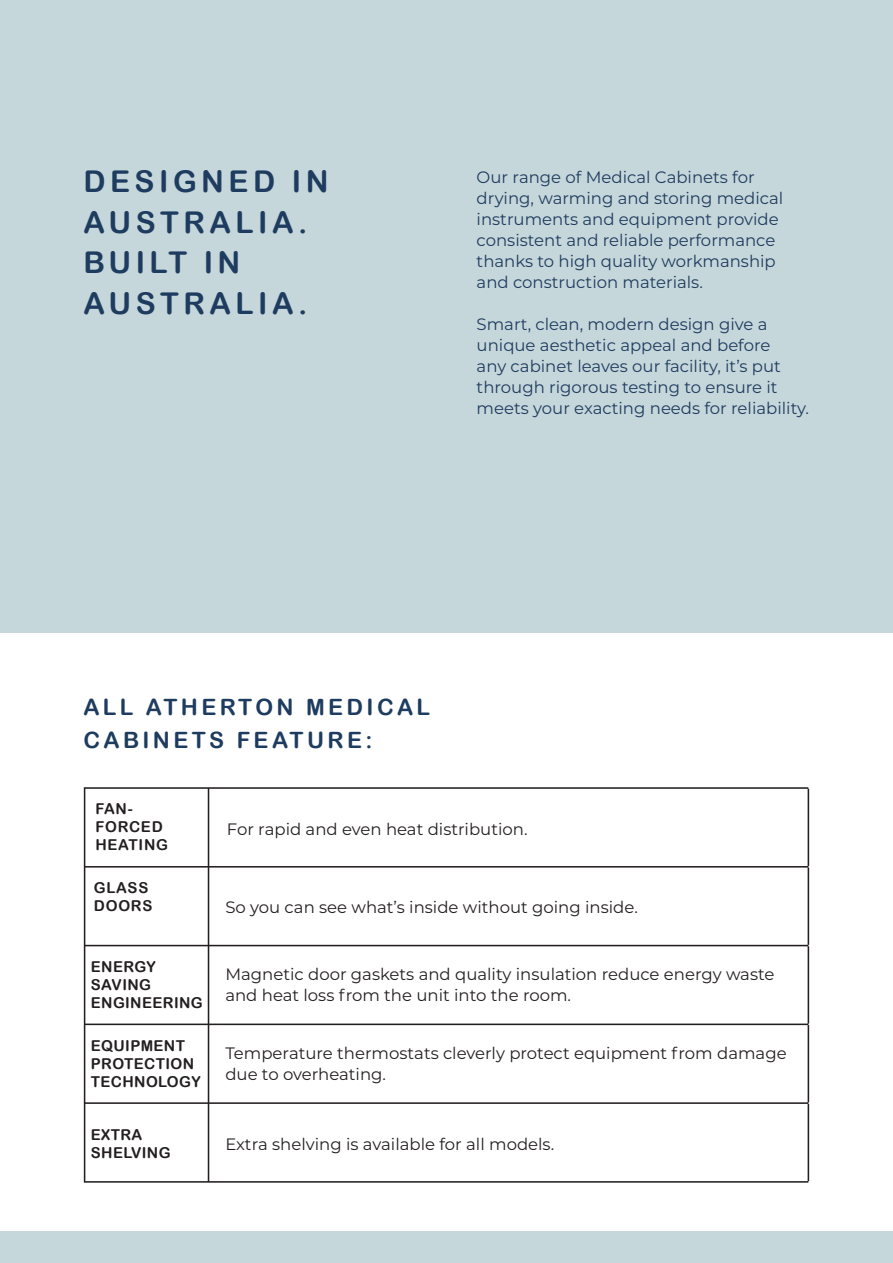
<style>
.page{position:relative;width:893px;height:1263px;background:#fff}
.page>*{position:absolute;margin:0;border:0;box-sizing:border-box;transform-origin:0 0}
.t1{font:30px/40.5px "Arial Rounded MT Bold";letter-spacing:.15em;color:#1e3c5f}
.t2{font:22.5px/33px "Arial Rounded MT Bold";letter-spacing:.15em;color:#1e3c5f}
.t3{font:16.5px/21px "Montserrat";color:#1e3c5f}
.t4{font:16.5px/21px "Montserrat";color:#231f20}
.t5{font:15px/18px "Arial Rounded MT Bold";letter-spacing:.025em;color:#231f20}
.t6{font:15px/18px "Arial Rounded MT Bold";letter-spacing:.05em;color:#231f20}
</style>
<div class="page">
<hr style="left:84px;top:787px;width:125px;height:2px;background:#231f20">
<hr style="left:84px;top:789px;width:1px;height:77px;background:#231f20">
<hr style="left:209px;top:787px;width:599px;height:2px;background:#231f20">
<hr style="left:208px;top:789px;width:1px;height:77px;background:#231f20">
<hr style="left:808px;top:789px;width:1px;height:77px;background:#231f20">
<hr style="left:84px;top:866px;width:125px;height:1px;background:#231f20">
<hr style="left:84px;top:867px;width:1px;height:78px;background:#231f20">
<hr style="left:209px;top:866px;width:599px;height:1px;background:#231f20">
<hr style="left:208px;top:867px;width:1px;height:78px;background:#231f20">
<hr style="left:808px;top:867px;width:1px;height:78px;background:#231f20">
<hr style="left:84px;top:945px;width:125px;height:1px;background:#231f20">
<hr style="left:84px;top:946px;width:1px;height:77px;background:#231f20">
<hr style="left:209px;top:945px;width:599px;height:1px;background:#231f20">
<hr style="left:208px;top:946px;width:1px;height:77px;background:#231f20">
<hr style="left:808px;top:946px;width:1px;height:77px;background:#231f20">
<hr style="left:84px;top:1023px;width:125px;height:2px;background:#231f20">
<hr style="left:84px;top:1025px;width:1px;height:77px;background:#231f20">
<hr style="left:209px;top:1023px;width:599px;height:2px;background:#231f20">
<hr style="left:208px;top:1025px;width:1px;height:77px;background:#231f20">
<hr style="left:808px;top:1025px;width:1px;height:77px;background:#231f20">
<hr style="left:84px;top:1102px;width:125px;height:2px;background:#231f20">
<hr style="left:84px;top:1104px;width:1px;height:77px;background:#231f20">
<hr style="left:209px;top:1102px;width:599px;height:2px;background:#231f20">
<hr style="left:208px;top:1104px;width:1px;height:77px;background:#231f20">
<hr style="left:808px;top:1104px;width:1px;height:77px;background:#231f20">
<hr style="left:84px;top:1181px;width:125px;height:2px;background:#231f20">
<hr style="left:209px;top:1181px;width:599px;height:2px;background:#231f20">
<div style="left:0;top:2px;width:893px;height:631px;background:#c6d7db"></div>
<div style="left:0;top:0;width:893px;height:32px;background:#c6d7db"></div>
<div style="left:0;top:1231px;width:893px;height:32px;background:#c6d7db"></div>
<h1 class="t1" style="left:83px;top:161px;width:247px">DESIGNED IN<br>AUSTRALIA.<br>BUILT IN<br>AUSTRALIA.</h1>
<p class="t3" style="left:477px;top:166px;width:308px">Our range of Medical Cabinets for drying, warming and storing medical instruments and equipment provide consistent and reliable performance thanks to high quality workmanship and construction materials.</p>
<p class="t3" style="left:477px;top:313px;width:334px">Smart, clean, modern design give a unique aesthetic appeal and before<br>any cabinet leaves our facility, it’s put through rigorous testing to ensure it meets your exacting needs for reliability.</p>
<h2 class="t2" style="left:83px;top:690px;width:348px">ALL ATHERTON MEDICAL<br>CABINETS FEATURE:</h2>
<p class="t6" style="left:95px;top:799px;width:74px">FAN-<br>FORCED<br>HEATING</p>
<p class="t6" style="left:94px;top:878px;width:60px">GLASS<br>DOORS</p>
<p class="t4" style="left:227px;top:818px;width:302px">For rapid and even heat distribution.</p>
<p class="t4" style="left:225px;top:896px;width:414px">So you can see what’s inside without going inside.</p>
<p class="t5" style="left:91px;top:957px;width:113px">ENERGY<br>SAVING<br>ENGINEERING</p>
<p class="t4" style="left:225px;top:963px;width:551px">Magnetic door gaskets and quality insulation reduce energy waste and heat loss from the unit into the room.</p>
<p class="t5" style="left:91px;top:1036px;width:111px">EQUIPMENT<br>PROTECTION<br>TECHNOLOGY</p>
<p class="t4" style="left:225px;top:1042px;width:563px">Temperature thermostats cleverly protect equipment from damage due to overheating.</p>
<p class="t5" style="left:91px;top:1126px;width:81px">EXTRA<br>SHELVING</p>
<p class="t4" style="left:225px;top:1133px;width:330px">Extra shelving is available for all models.</p>
</div>
